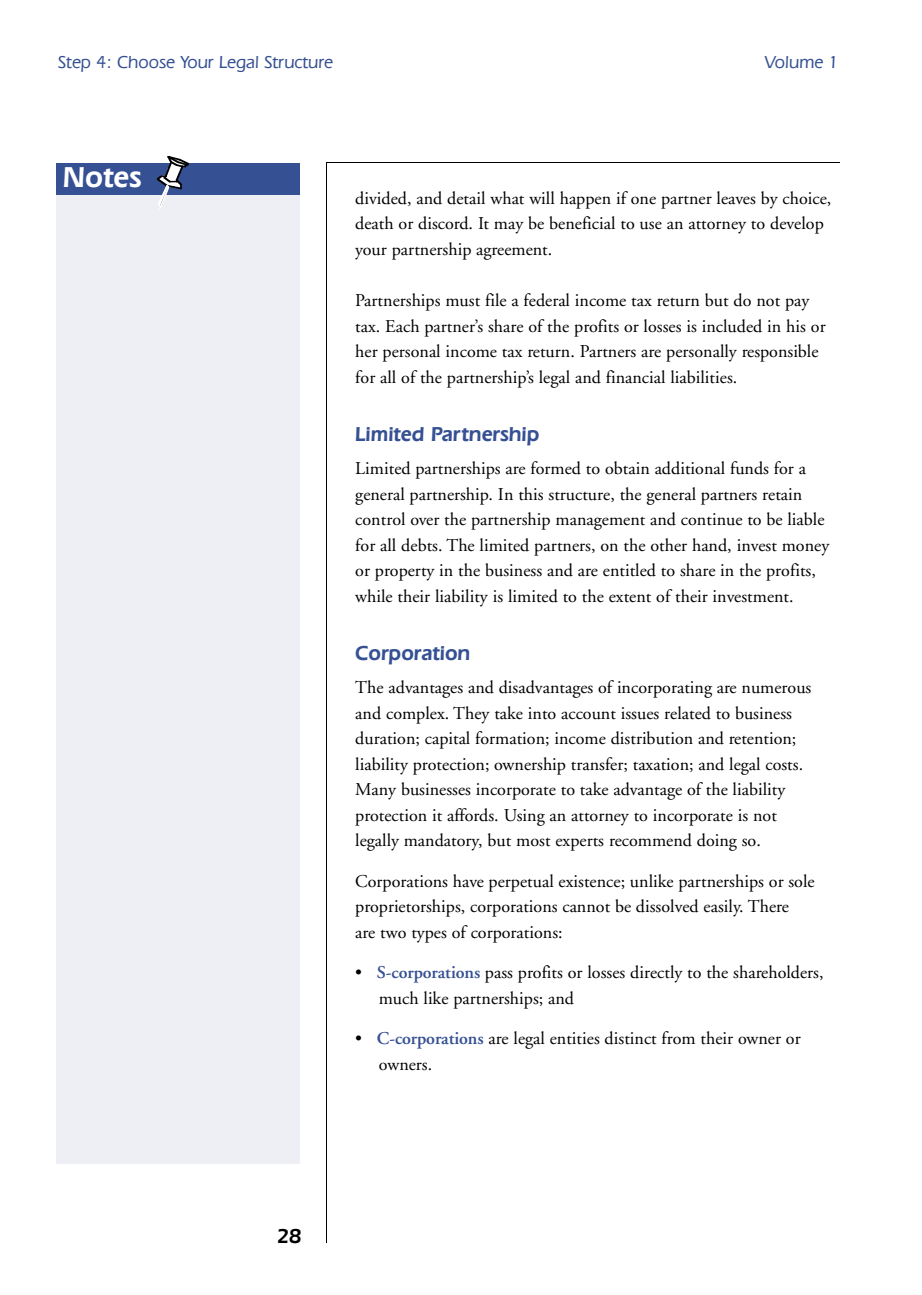
<style>
.page{position:relative;width:922px;height:1295px;background:#fff}
.page>*{position:absolute;margin:0;border:0;box-sizing:border-box;transform-origin:0 0}
.t1{font:600 30px "Eras IT Cby BT";color:#fff}
.t2{font:600 21px "Eras IT Cby BT";color:#355093}
.t3{font:600 21px "Eras IT Cby BT";color:#000}
.t4{font:18px/25.5px "Adobe Garamond";color:#000}
.t5{font:500 18px "Eras IT Cby BT";color:#355093}
.s1{font-weight:600;color:#355093}
</style>
<div class="page">
<hr style="left:326px;top:162px;width:513px;height:1px;background:#000">
<hr style="left:326px;top:162px;width:1px;height:1081px;background:#000">
<div style="left:57px;top:194px;width:243px;height:970px;background:#edeff5"></div>
<div style="left:57px;top:163px;width:243px;height:31px;background:#355093"></div>
<svg style="left:157px;top:156px;width:31px;height:53px"></svg>
<p class="t5" style="left:58px;top:56px;width:276px">Step 4: Choose Your Legal Structure</p>
<p class="t5" style="left:764px;top:56px;width:75px">Volume 1</p>
<h1 class="t1" style="left:63px;top:167px;width:80px">Notes</h1>
<p class="t4" style="left:355px;top:188px;width:477px">divided, and detail what will happen if one partner leaves by choice, death or discord. It may be beneficial to use an attorney to develop your partnership agreement.</p>
<p class="t4" style="left:355px;top:289px;width:472px">Partnerships must file a federal income tax return but do not pay tax. Each partner’s share of the profits or losses is included in his or her personal income tax return. Partners are personally responsible for all of the partnership’s legal and financial liabilities.</p>
<p class="t2" style="left:355px;top:427px;width:186px">Limited Partnership</p>
<p class="t4" style="left:355px;top:457px;width:475px">Limited partnerships are formed to obtain additional funds for a general partnership. In this structure, the general partners retain control over the partnership management and continue to be liable for all debts. The limited partners, on the other hand, invest money or property in the business and are entitled to share in the profits, while their liability is limited to the extent of their investment.</p>
<p class="t2" style="left:355px;top:646px;width:117px">Corporation</p>
<p class="t4" style="left:355px;top:676px;width:457px">The advantages and disadvantages of incorporating are numerous and complex. They take into account issues related to business duration; capital formation; income distribution and retention; liability protection; ownership transfer; taxation; and legal costs.<br>Many businesses incorporate to take advantage of the liability protection it affords. Using an attorney to incorporate is not legally mandatory, but most experts recommend doing so.</p>
<p class="t4" style="left:355px;top:870px;width:461px">Corporations have perpetual existence; unlike partnerships or sole proprietorships, corporations cannot be dissolved easily. There<br>are two types of corporations:</p>
<p class="t4" style="left:378px;top:962px;width:446px;text-indent:-23px">• <span class="s1">S -c o rp o ra tio n s</span> pass profits or losses directly to the shareholders, much like partnerships; and</p>
<p class="t4" style="left:378px;top:1027px;width:423px;text-indent:-23px">• <span class="s1">C -c o rp o ra tio n s</span> are legal entities distinct from their owner or owners.</p>
<p class="t3" style="left:277px;top:1229px;width:26px">28</p>
</div>
